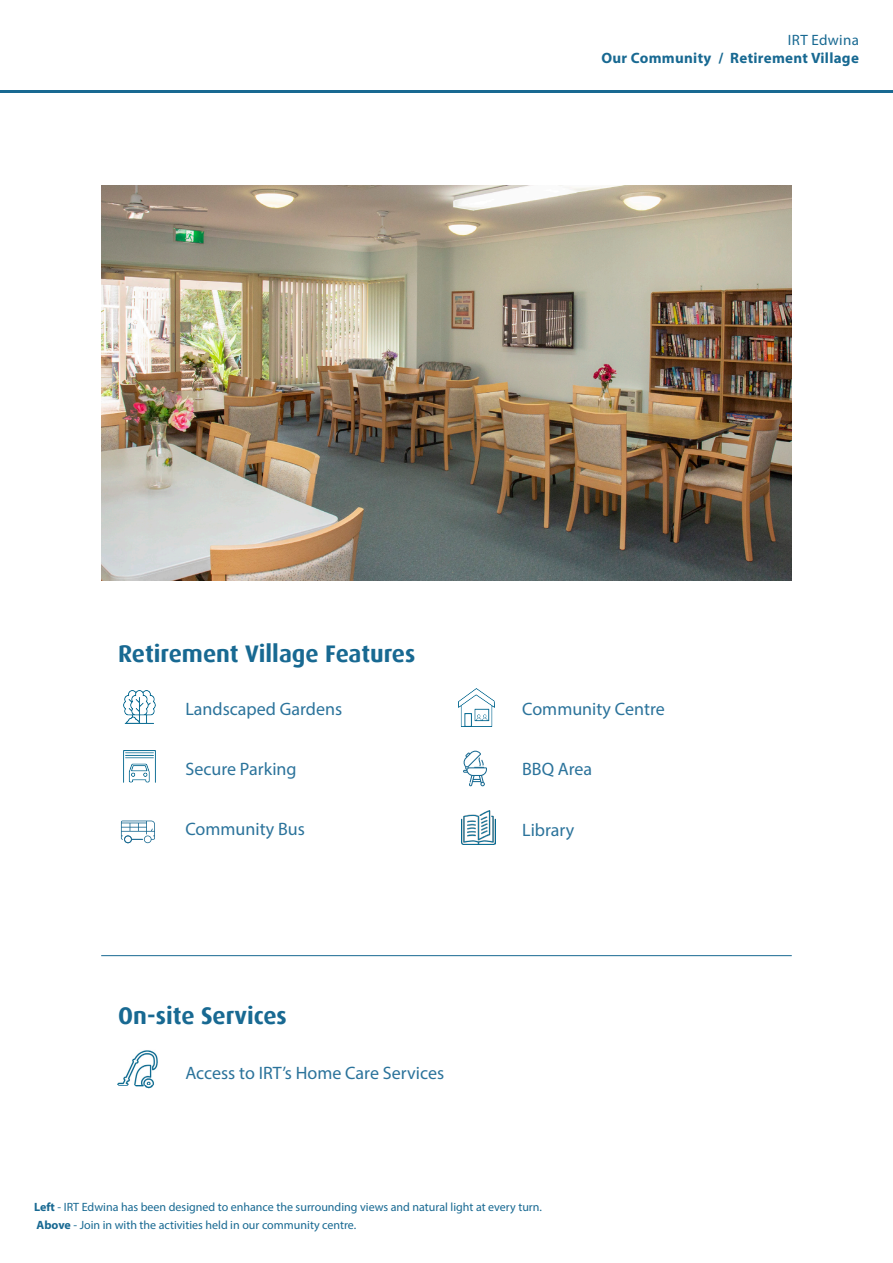
<style>
.page{position:relative;width:893px;height:1263px;background:#fff}
.page>*{position:absolute;margin:0;border:0;box-sizing:border-box;transform-origin:0 0}
.t1{font:700 24px "Dax";color:#186992}
.t2{font:18px "Myriad Pro";color:#2b739b}
.t3{font:700 15px "Myriad Pro";letter-spacing:.02em;color:#186992}
.t4{font:15px "Myriad Pro";letter-spacing:.02em;color:#186992}
.t5{font:12px/18px "Myriad Pro";color:#186992}
.s1{font-weight:700}
</style>
<div class="page">
<img style="left:101px;top:185px;width:691px;height:395px">
<hr style="left:0;top:91px;width:893px;height:2px;background:#186992">
<img style="left:458px;top:688px;width:36px;height:38px">
<img style="left:124px;top:691px;width:31px;height:32px">
<img style="left:123px;top:751px;width:33px;height:32px">
<svg style="left:121px;top:820px;width:34px;height:23px"></svg>
<svg style="left:463px;top:751px;width:24px;height:35px"></svg>
<img style="left:117px;top:1050px;width:41px;height:39px">
<hr style="left:101px;top:955px;width:691px;height:1px;background:#186992">
<img style="left:462px;top:811px;width:33px;height:33px">
<p class="t4" style="left:788px;top:31px;width:73px">IRT Edwina</p>
<p class="t3" style="left:601px;top:48px;width:259px">Our Community / Retirement Village</p>
<h1 class="t1" style="left:118px;top:640px;width:299px">Retirement Village Features</h1>
<h2 class="t2" style="left:185px;top:698px;width:158px">Landscaped Gardens</h2>
<h2 class="t2" style="left:185px;top:758px;width:113px">Secure Parking</h2>
<h2 class="t2" style="left:185px;top:817px;width:121px">Community Bus</h2>
<h1 class="t1" style="left:118px;top:1002px;width:170px">On-site Services</h1>
<h2 class="t2" style="left:185px;top:1062px;width:260px">Access to IRT’s Home Care Services</h2>
<h2 class="t2" style="left:522px;top:698px;width:144px">Community Centre</h2>
<h2 class="t2" style="left:522px;top:758px;width:72px">BBQ Area</h2>
<h2 class="t2" style="left:522px;top:819px;width:54px">Library</h2>
<p class="t5" style="left:34px;top:1198px;width:510px"><span class="s1">Left</span> - IRT Edwina has been designed to enhance the surrounding views and natural light at every turn.<br><span class="s1">Above</span> - Join in with the activities held in our community centre.</p>
</div>
